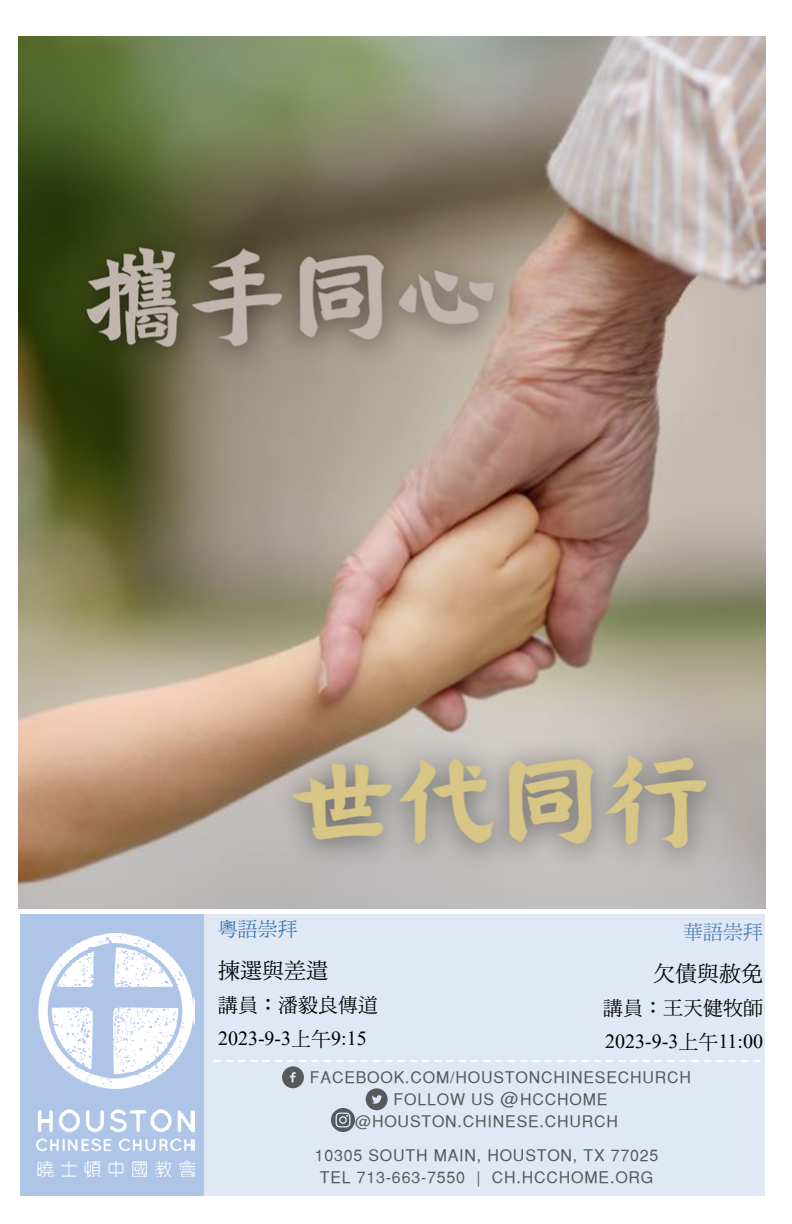
<style>
.page{position:relative;width:792px;height:1224px;background:#fff}
.page>*{position:absolute;margin:0;border:0;box-sizing:border-box;transform-origin:0 0}
.t1{font:22px "DF Ming Md HKP BF";color:#000}
.t2{font:20px "Times New Roman";color:#000}
.t3{font:20px "DF Ming Md HK BF";color:#000}
.t4{font:20px "DF Ming Md HKP BF";color:#000}
.t5{font:20px "DF Ming Md HK BF";color:#5080b1}
.t6{font:20px "DF Ming Md HK BF";color:#3979b2}
.t7{font:16px/22px "Sans Serif";letter-spacing:.05em;color:#58595b;text-align:center}
.s1{font-family:"DF Ming Md HK BF"}
.s2{font-size:18px}
</style>
<div class="page">
<div style="left:20px;top:914px;width:189px;height:282px;background:#aec5e7"></div>
<div style="left:204px;top:914px;width:561px;height:281px;background:#e0e7f5"></div>
<svg style="left:214px;top:1060px;width:546px;height:50px"></svg>
<img style="left:331px;top:1109px;width:23px;height:23px">
<img style="left:36px;top:933px;width:159px;height:243px">
<img style="left:18px;top:37px;width:747px;height:871px">
<div style="left:0;top:519px;width:30px;height:412px;background:#000;opacity:.3"></div>
<p class="t6" style="left:218px;top:919px;width:82px">粵語崇拜</p>
<h1 class="t1" style="left:218px;top:959px;width:111px">揀選與差遣</h1>
<p class="t4" style="left:218px;top:995px;width:161px"><span class="s1">講員：</span>潘毅良傳道</p>
<p class="t2" style="left:218px;top:1024px;width:150px">2023-9-3<span class="s1">上午</span>9:15</p>
<p class="t5" style="left:683px;top:922px;width:81px">華語崇拜</p>
<h1 class="t1" style="left:631px;top:962px;width:133px">寉欠債與赦免</h1>
<p class="t3" style="left:603px;top:998px;width:161px">講員：王天健牧師</p>
<p class="t2" style="left:605px;top:1027px;width:160px">2023-9-3<span class="s1">上午</span>11:00</p>
<p class="t7" style="left:310px;top:1066px;width:383px">FACEBOOK.COM/HOUSTONCHINESECHURCH</p>
<p class="t7" style="left:394px;top:1088px;width:215px">FOLLOW US <span class="s2">@</span> HCCHOME</p>
<p class="t7" style="left:355px;top:1110px;width:265px">@HOUSTON.CHINESE.CHURCH</p>
<p class="t7" style="left:315px;top:1144px;width:345px">10305 SOUTH MAIN, HOUSTON, TX 77025<br>TEL 713-663-7550 | CH.HCCHOME.ORG</p>
</div>
